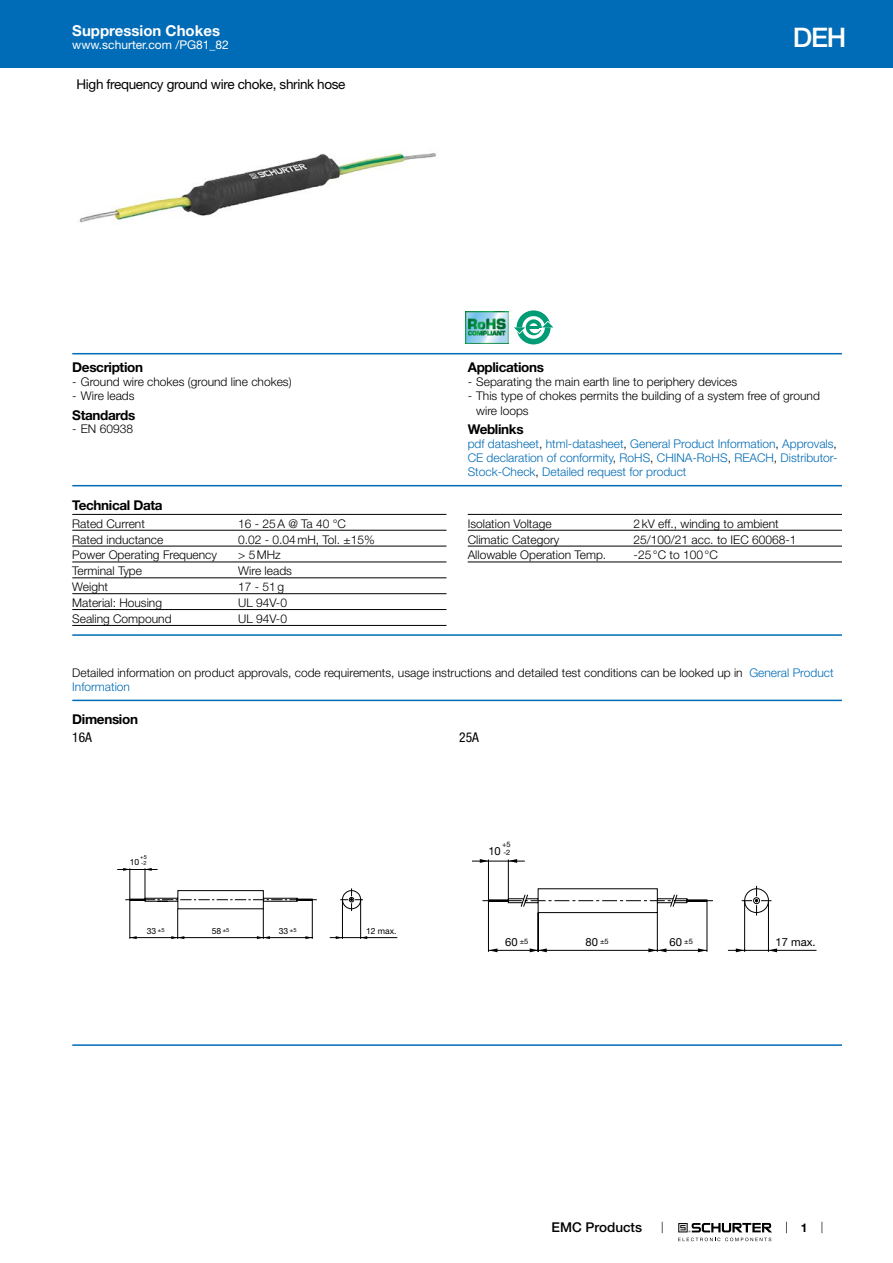
<style>
.page{position:relative;width:893px;height:1263px;background:#fff}
.page>*{position:absolute;margin:0;border:0;box-sizing:border-box;transform-origin:0 0}
.t1{font:500 27px "Helvetica Neue LT";color:#fff}
.t2{font:700 15px "Helvetica Neue LT";color:#fff}
.t3{font:700 13.5px "Helvetica Neue LT";letter-spacing:-.025em;color:#000}
.t4{font:13.5px "Helvetica Neue LT";letter-spacing:-.025em;color:#000}
.t5{font:500 13.5px "Helvetica Neue LT";color:#000}
.t6{font:condensed 13.5px "Helvetica Neue LT";color:#000}
.t7{font:300 12px/14.4px "Helvetica Neue LT";color:#000}
.t8{font:300 12px/14.4px "Helvetica Neue LT";color:#006bb6;text-align:justify}
.t9{font:12px "Helvetica Neue LT";color:#fff}
.t10{font:700 12px "Helvetica Neue LT";color:#000}
.t11{font:11.25px "Helvetica Neue LT";color:#000}
.t12{font:8.55px "Helvetica Neue LT";color:#000}
.t13{font:7.5px/7.5px "Helvetica Neue LT";color:#000}
.t14{font:5.7px/5.7px "Helvetica Neue LT";color:#000}
.s1{color:#000}
.s2{color:#006bb6}
</style>
<div class="page">
<svg style="left:678px;top:1223px;width:94px;height:18px"></svg>
<div style="left:0;top:0;width:893px;height:68px;background:#006bb6"></div>
<img style="left:79px;top:153px;width:357px;height:70px">
<img style="left:466px;top:312px;width:42px;height:31px">
<div style="left:517px;top:310px;width:34px;height:34px;background:#009c75;border-radius:50%"></div>
<svg style="left:522px;top:316px;width:23px;height:23px"></svg>
<svg style="left:526px;top:319px;width:16px;height:16px"></svg>
<svg style="left:514px;top:320px;width:40px;height:14px"></svg>
<hr style="left:72px;top:353px;width:770px;height:1px;background:#006bb6">
<hr style="left:72px;top:485px;width:770px;height:1px;background:#006bb6">
<hr style="left:72px;top:514px;width:374px;height:1px;background:#000">
<hr style="left:72px;top:530px;width:374px;height:1px;background:#000">
<hr style="left:72px;top:546px;width:374px;height:1px;background:#000">
<hr style="left:72px;top:562px;width:374px;height:1px;background:#000">
<hr style="left:72px;top:577px;width:374px;height:1px;background:#000">
<hr style="left:72px;top:593px;width:374px;height:1px;background:#000">
<hr style="left:72px;top:609px;width:374px;height:1px;background:#000">
<hr style="left:72px;top:625px;width:374px;height:1px;background:#000">
<hr style="left:468px;top:514px;width:374px;height:1px;background:#000">
<hr style="left:468px;top:530px;width:374px;height:1px;background:#000">
<hr style="left:468px;top:546px;width:374px;height:1px;background:#000">
<hr style="left:468px;top:562px;width:374px;height:1px;background:#000">
<hr style="left:72px;top:634px;width:770px;height:2px;background:#006bb6">
<hr style="left:72px;top:700px;width:770px;height:1px;background:#006bb6">
<hr style="left:130px;top:868px;width:1px;height:31px;background:#000">
<hr style="left:145px;top:868px;width:1px;height:30px;background:#000">
<hr style="left:263px;top:909px;width:1px;height:30px;background:#000">
<hr style="left:130px;top:900px;width:1px;height:39px;background:#000">
<hr style="left:312px;top:900px;width:1px;height:39px;background:#000">
<hr style="left:361px;top:937px;width:36px;height:1px;background:#000">
<hr style="left:330px;top:937px;width:31px;height:1px;background:#000">
<hr style="left:130px;top:937px;width:182px;height:1px;background:#000">
<hr style="left:360px;top:900px;width:1px;height:39px;background:#000">
<hr style="left:342px;top:900px;width:1px;height:39px;background:#000">
<hr style="left:177px;top:909px;width:1px;height:30px;background:#000">
<svg style="left:125px;top:888px;width:238px;height:23px"></svg>
<svg style="left:305px;top:936px;width:7px;height:3px"></svg>
<svg style="left:257px;top:936px;width:13px;height:3px"></svg>
<svg style="left:130px;top:936px;width:7px;height:3px"></svg>
<svg style="left:171px;top:936px;width:13px;height:3px"></svg>
<hr style="left:117px;top:869px;width:41px;height:1px;background:#000">
<svg style="left:480px;top:859px;width:337px;height:93px"></svg>
<hr style="left:472px;top:861px;width:53px;height:1px;background:#000">
<hr style="left:72px;top:1044px;width:770px;height:2px;background:#006bb6">
<p class="t2" style="left:72px;top:21px;width:149px">Suppression Chokes</p>
<p class="t9" style="left:72px;top:38px;width:158px">www.schurter.com /PG81_82</p>
<p class="t4" style="left:77px;top:76px;width:270px">High frequency ground wire choke, shrink hose</p>
<h1 class="t1" style="left:793px;top:21px;width:55px">DEH</h1>
<p class="t3" style="left:72px;top:359px;width:72px">Description</p>
<p class="t7" style="left:72px;top:374px;width:221px">- Ground wire chokes (ground line chokes)</p>
<p class="t7" style="left:72px;top:388px;width:64px">- Wire leads</p>
<p class="t3" style="left:72px;top:406px;width:65px">Standards</p>
<p class="t7" style="left:72px;top:421px;width:62px">- EN 60938</p>
<p class="t3" style="left:72px;top:497px;width:92px">Technical Data</p>
<p class="t7" style="left:72px;top:516px;width:74px">Rated Current</p>
<p class="t7" style="left:238px;top:516px;width:109px">16 - 25A @ Ta 40 °C</p>
<p class="t7" style="left:72px;top:532px;width:93px">Rated inductance</p>
<p class="t7" style="left:238px;top:532px;width:138px">0.02 - 0.04mH, Tol. ±15%</p>
<p class="t7" style="left:72px;top:548px;width:146px">Power Operating Frequency</p>
<p class="t7" style="left:238px;top:548px;width:44px">&gt; 5MHz</p>
<p class="t7" style="left:72px;top:563px;width:71px">Terminal Type</p>
<p class="t7" style="left:238px;top:563px;width:55px">Wire leads</p>
<p class="t7" style="left:72px;top:579px;width:37px">Weight</p>
<p class="t7" style="left:238px;top:579px;width:47px">17 - 51g</p>
<p class="t7" style="left:72px;top:595px;width:91px">Material: Housing</p>
<p class="t7" style="left:238px;top:595px;width:50px">UL 94V-0</p>
<p class="t7" style="left:72px;top:611px;width:101px">Sealing Compound</p>
<p class="t7" style="left:238px;top:611px;width:50px">UL 94V-0</p>
<p class="t3" style="left:468px;top:359px;width:78px">Applications</p>
<p class="t7" style="left:468px;top:374px;width:271px">- Separating the main earth line to periphery devices</p>
<p class="t7" style="left:476px;top:389px;width:345px;text-indent:-9px">- This type of chokes permits the building of a system free of ground wire loops</p>
<p class="t3" style="left:468px;top:421px;width:57px">Weblinks</p>
<p class="t8" style="left:468px;top:436px;width:371px">pdf datasheet<span class="s1">,</span> html-datasheet<span class="s1">,</span> General Product Information<span class="s1">,</span> Approvals<span class="s1">, </span>CE declaration of conformity<span class="s1">,</span> RoHS<span class="s1">,</span> CHINA-RoHS<span class="s1">,</span> REACH<span class="s1">,</span> Distributor-Stock-Check<span class="s1">,</span> Detailed request for product</p>
<p class="t7" style="left:468px;top:516px;width:85px">Isolation Voltage</p>
<p class="t7" style="left:634px;top:516px;width:147px">2kV eff., winding to ambient</p>
<p class="t7" style="left:468px;top:532px;width:93px">Climatic Category</p>
<p class="t7" style="left:634px;top:532px;width:164px">25/100/21 acc. to IEC 60068-1</p>
<p class="t7" style="left:468px;top:548px;width:140px">Allowable Operation Temp.</p>
<p class="t7" style="left:634px;top:548px;width:86px">-25°C to 100°C</p>
<p class="t7" style="left:72px;top:665px;width:763px">Detailed information on product approvals, code requirements, usage instructions and detailed test conditions can be looked up in <span class="s2">General Product<br>Information</span></p>
<p class="t3" style="left:72px;top:711px;width:67px">Dimension</p>
<p class="t6" style="left:72px;top:729px;width:21px">16A</p>
<p class="t6" style="left:459px;top:729px;width:21px">25A</p>
<p class="t12" style="left:130px;top:857px;width:11px">10</p>
<p class="t14" style="left:140px;top:854px;width:8px">+5 -2</p>
<p class="t12" style="left:147px;top:926px;width:19px">33 <sup>±5</sup></p>
<p class="t14" style="left:223px;top:927px;width:8px">±5</p>
<p class="t12" style="left:279px;top:926px;width:19px">33 <sup>±5</sup></p>
<p class="t12" style="left:366px;top:926px;width:32px">12 max.</p>
<p class="t12" style="left:212px;top:926px;width:11px">58</p>
<p class="t11" style="left:488px;top:844px;width:14px">10</p>
<p class="t13" style="left:502px;top:841px;width:10px">+5 -2</p>
<p class="t11" style="left:505px;top:935px;width:25px">60 <sup>±5</sup></p>
<p class="t13" style="left:600px;top:937px;width:10px">±5</p>
<p class="t11" style="left:670px;top:935px;width:25px">60 <sup>±5</sup></p>
<p class="t11" style="left:776px;top:935px;width:42px">17 max.</p>
<p class="t11" style="left:585px;top:935px;width:14px">80</p>
<p class="t5" style="left:552px;top:1219px;width:92px">EMC Products</p>
<p class="t10" style="left:801px;top:1220px;width:8px">1</p>
</div>
